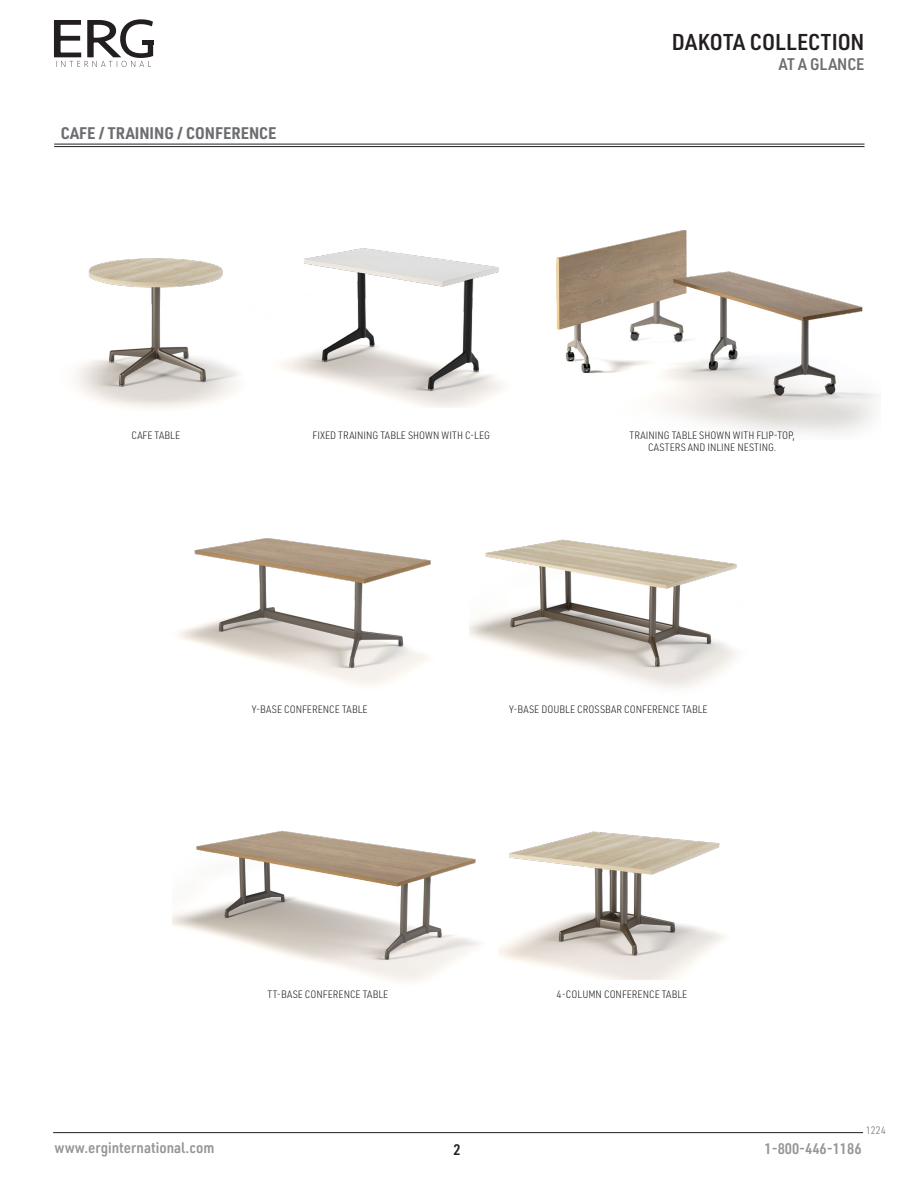
<style>
.page{position:relative;width:918px;height:1188px;background:#fff}
.page>*{position:absolute;margin:0;border:0;box-sizing:border-box;transform-origin:0 0}
.H_LT_PG_Header{font:600 22.5px "URWDIN Semi Cond";letter-spacing:.01em;color:#231f20}
.NEW_Subhead_rule_below{font:700 16.5px "URWDIN Semi Cond";color:#6c6d70}
.H_LT_PG_Header-2{font:600 16.5px "URWDIN Semi Cond";color:#6c6d70}
.t1{font:600 15px "URWDIN Semi Cond";color:#939598}
.t2{font:600 15px "URWDIN Semi Cond";color:#231f20}
.NEW_Callout_7_point{font:300 10.5px/12.6px "URWDIN Semi Cond";color:#231f20;text-align:center}
.t3{font:300 10.5px "URWDIN Semi Cond";color:#6c6d70}
</style>
<div class="page">
<hr style="left:53px;top:1132px;width:810px;height:1px;background:#231f20">
<svg style="left:53px;top:19px;width:101px;height:48px"></svg>
<div style="left:142px;top:40px;width:11px;height:5px;background:#231f20"></div>
<hr style="left:54px;top:144px;width:811px;height:1px;background:#231f20">
<hr style="left:54px;top:146px;width:811px;height:1px;background:#231f20">
<img style="left:177px;top:538px;width:254px;height:148px">
<img style="left:469px;top:539px;width:268px;height:150px">
<img style="left:172px;top:831px;width:310px;height:151px">
<img style="left:498px;top:831px;width:226px;height:148px">
<img style="left:581px;top:230px;width:296px;height:204px">
<img style="left:75px;top:258px;width:147px;height:151px">
<img style="left:222px;top:248px;width:359px;height:159px">
<p class="NEW_Subhead_rule_below" style="left:61px;top:122px;width:217px">CAFE / TRAINING / CONFERENCE</p>
<p class="H_LT_PG_Header" style="left:672px;top:27px;width:194px">DAKOTA COLLECTION</p>
<p class="H_LT_PG_Header-2" style="left:779px;top:53px;width:87px">AT A GLANCE</p>
<p class="NEW_Callout_7_point" style="left:132px;top:428px;width:50px">CAFE TABLE</p>
<p class="NEW_Callout_7_point" style="left:313px;top:428px;width:179px">FIXED TRAINING TABLE SHOWN WITH C-LEG</p>
<p class="NEW_Callout_7_point" style="left:630px;top:428px;width:167px">TRAINING TABLE SHOWN WITH FLIP-TOP,<br>CASTERS AND INLINE NESTING.</p>
<p class="NEW_Callout_7_point" style="left:252px;top:703px;width:117px">Y-BASE CONFERENCE TABLE</p>
<p class="NEW_Callout_7_point" style="left:509px;top:703px;width:200px">Y-BASE DOUBLE CROSSBAR CONFERENCE TABLE</p>
<p class="NEW_Callout_7_point" style="left:268px;top:988px;width:122px">TT-BASE CONFERENCE TABLE</p>
<p class="NEW_Callout_7_point" style="left:557px;top:988px;width:132px">4-COLUMN CONFERENCE TABLE</p>
<p class="t3" style="left:866px;top:1124px;width:22px">1224</p>
<h3 class="t1" style="left:55px;top:1138px;width:161px">www.erginternational.com</h3>
<h3 class="t1" style="left:765px;top:1138px;width:99px">1-800-446-1186</h3>
<h3 class="t2" style="left:453px;top:1140px;width:9px">2</h3>
</div>
